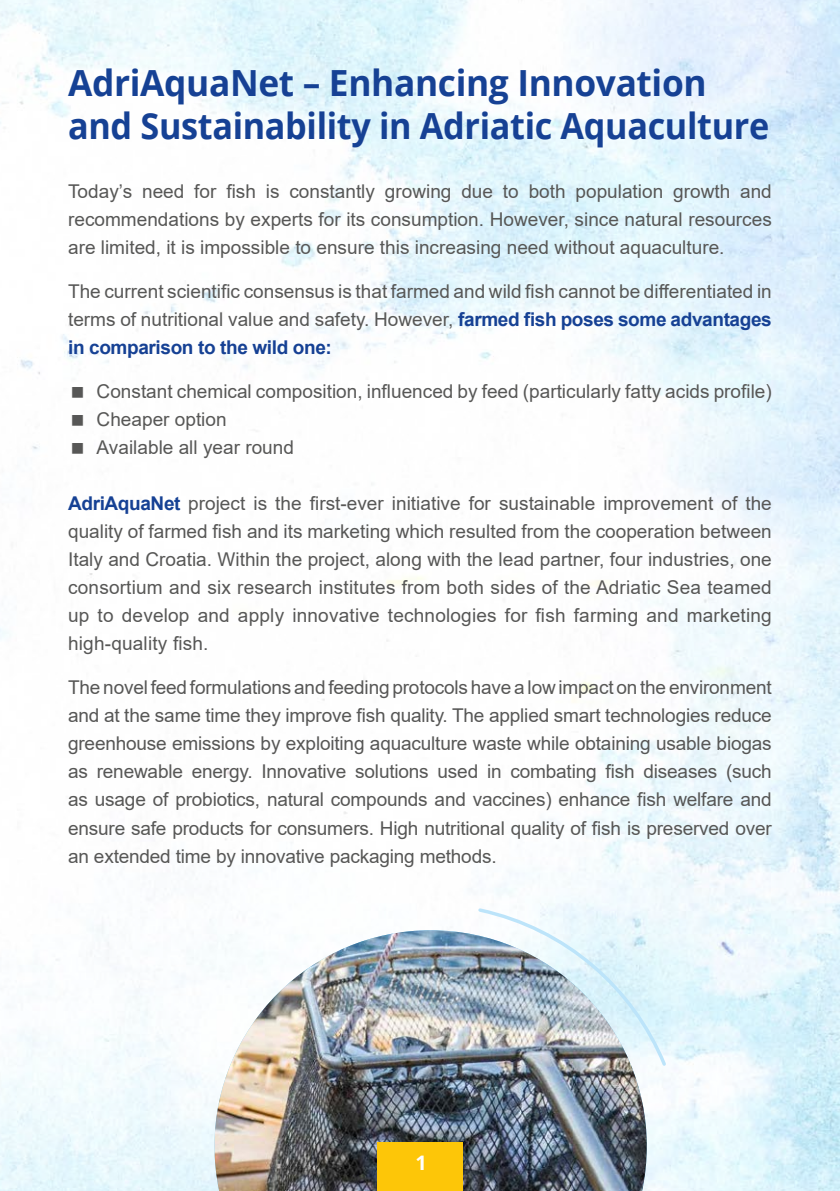
<style>
.page{position:relative;width:840px;height:1191px;background:#fff}
.page>*{position:absolute;margin:0;border:0;box-sizing:border-box;transform-origin:0 0}
.t1{font:700 36px/43.2px "Open Sans";letter-spacing:-.01em;color:#164194}
.t2{font:700 20px "Open Sans";color:#fff}
.t3{font:19px/28px "Arial";color:#575756;text-align:justify}
.s1{font-weight:700;color:#164194}
</style>
<div class="page">
<img style="left:0;top:0;width:839px;height:1191px">
<img style="left:214px;top:930px;width:432px;height:261px">
<img style="left:475px;top:906px;width:193px;height:162px">
<div style="left:377px;top:1142px;width:85px;height:49px;background:#fdc608"></div>
<svg style="left:72px;top:387px;width:11px;height:11px"></svg>
<svg style="left:72px;top:415px;width:11px;height:11px"></svg>
<svg style="left:72px;top:443px;width:11px;height:11px"></svg>
<h1 class="t1" style="left:68px;top:60px;width:702px">AdriAquaNet – Enhancing Innovation and Sustainability in Adriatic Aquaculture</h1>
<p class="t3" style="left:68px;top:177px;width:704px">Today’s need for fish is constantly growing due to both population growth and recommendations by experts for its consumption. However, since natural resources are limited, it is impossible to ensure this increasing need without aquaculture.</p>
<p class="t3" style="left:68px;top:277px;width:704px">The current scientific consensus is that farmed and wild fish cannot be differentiated in terms of nutritional value and safety. However, <span class="s1">farmed fish poses some advantages in comparison to the wild one:</span></p>
<p class="t3" style="left:97px;top:377px;width:676px;text-align:left">Constant chemical composition, influenced by feed (particularly fatty acids profile)<br>Cheaper option<br>Available all year round</p>
<p class="t3" style="left:68px;top:489px;width:704px"><span class="s1">AdriAquaNet</span> project is the first-ever initiative for sustainable improvement of the quality of farmed fish and its marketing which resulted from the cooperation between Italy and Croatia. Within the project, along with the lead partner, four industries, one consortium and six research institutes from both sides of the Adriatic Sea teamed up to develop and apply innovative technologies for fish farming and marketing high-quality fish.</p>
<p class="t3" style="left:68px;top:673px;width:704px">The novel feed formulations and feeding protocols have a low impact on the environment and at the same time they improve fish quality. The applied smart technologies reduce greenhouse emissions by exploiting aquaculture waste while obtaining usable biogas as renewable energy. Innovative solutions used in combating fish diseases (such as usage of probiotics, natural compounds and vaccines) enhance fish welfare and ensure safe products for consumers. High nutritional quality of fish is preserved over an extended time by innovative packaging methods.</p>
<p class="t2" style="left:415px;top:1148px;width:13px">1</p>
</div>
